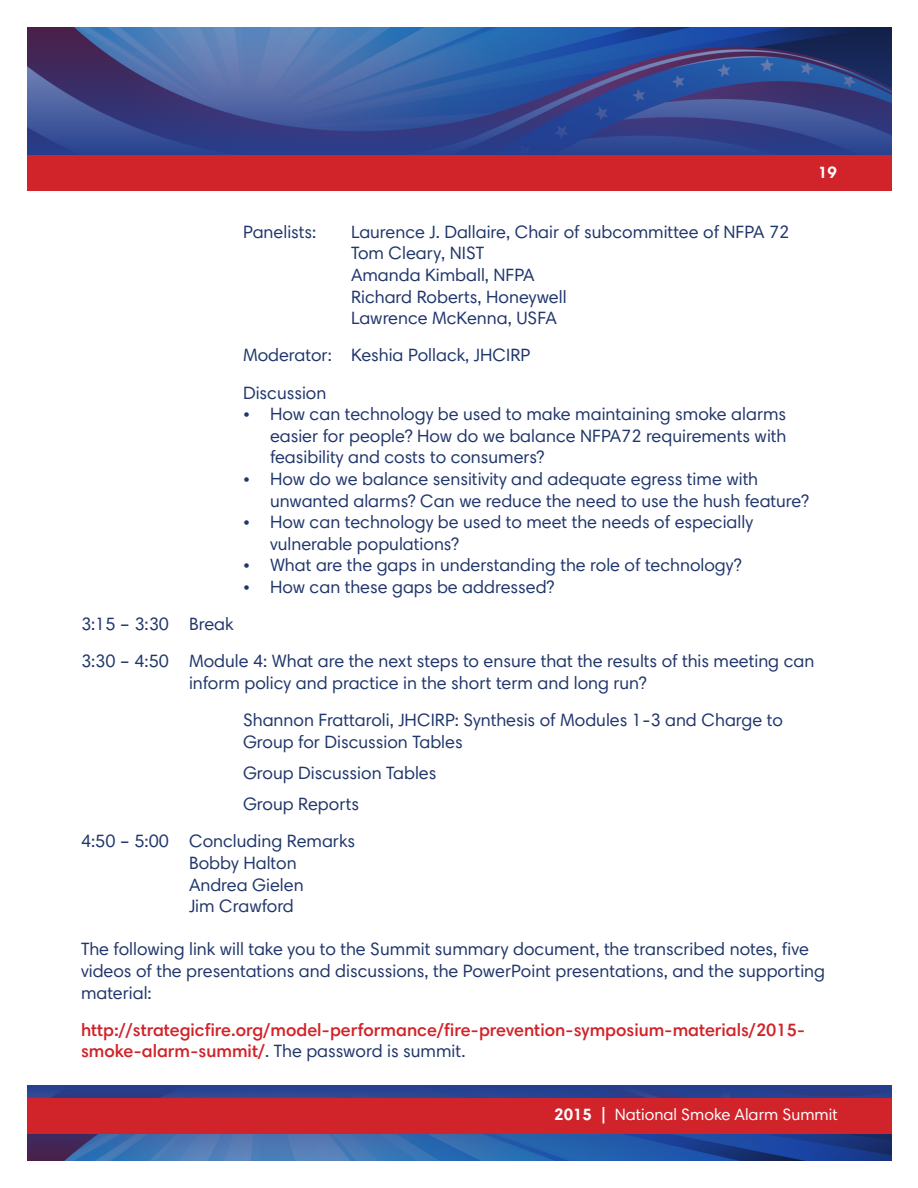
<style>
.page{position:relative;width:918px;height:1188px;background:#fff}
.page>*{position:absolute;margin:0;border:0;box-sizing:border-box;transform-origin:0 0}
.t1{font:18px/21.6px "Harmonia Sans Std";color:#21376c}
.t2{font:600 18px/21.6px "Harmonia Sans Std";color:#d1232a}
.t3{font:16.5px "Harmonia Sans Std";color:#fff}
.t4{font:700 16.5px "Harmonia Sans Std";color:#fff}
.s1{font-weight:400;color:#21376c}
.s2{font-weight:700}
</style>
<div class="page">
<img style="left:28px;top:27px;width:864px;height:128px">
<img style="left:28px;top:1086px;width:864px;height:75px">
<div style="left:28px;top:155px;width:864px;height:35px;background:#d1232a"></div>
<div style="left:28px;top:1098px;width:864px;height:35px;background:#d1232a"></div>
<p class="t4" style="left:818px;top:162px;width:20px">19</p>
<p class="t1" style="left:243px;top:221px;width:75px">Panelists:</p>
<p class="t1" style="left:351px;top:221px;width:440px">Laurence J. Dallaire, Chair of subcommittee of NFPA 72</p>
<p class="t1" style="left:351px;top:242px;width:135px">Tom Cleary, NIST</p>
<p class="t1" style="left:351px;top:264px;width:185px">Amanda Kimball, NFPA</p>
<p class="t1" style="left:351px;top:285px;width:217px">Richard Roberts, Honeywell</p>
<p class="t1" style="left:351px;top:307px;width:207px">Lawrence McKenna, USFA</p>
<p class="t1" style="left:243px;top:344px;width:289px">Moderator: Keshia Pollack, JHCIRP</p>
<p class="t1" style="left:243px;top:381px;width:85px">Discussion</p>
<p class="t1" style="left:270px;top:403px;width:518px;text-align:justify;text-indent:-27px">• How can technology be used to make maintaining smoke alarms easier for people? How do we balance NFPA72 requirements with feasibility and costs to consumers?</p>
<p class="t1" style="left:270px;top:468px;width:541px;text-indent:-27px">• How do we balance sensitivity and adequate egress time with unwanted alarms? Can we reduce the need to use the hush feature?</p>
<p class="t1" style="left:270px;top:511px;width:485px;text-indent:-27px">• How can technology be used to meet the needs of especially vulnerable populations?</p>
<p class="t1" style="left:243px;top:554px;width:500px">• What are the gaps in understanding the role of technology?</p>
<p class="t1" style="left:243px;top:576px;width:313px">• How can these gaps be addressed?</p>
<p class="t1" style="left:81px;top:613px;width:154px">3:15 – 3:30 Break</p>
<p class="t1" style="left:189px;top:650px;width:627px;text-indent:-108px">3:30 – 4:50 Module 4: What are the next steps to ensure that the results of this meeting can inform policy and practice in the short term and long run?</p>
<p class="t1" style="left:243px;top:709px;width:541px">Shannon Frattaroli, JHCIRP: Synthesis of Modules 1-3 and Charge to<br>Group for Discussion Tables</p>
<p class="t1" style="left:243px;top:762px;width:195px">Group Discussion Tables</p>
<p class="t1" style="left:243px;top:793px;width:118px">Group Reports</p>
<p class="t1" style="left:81px;top:830px;width:276px">4:50 – 5:00 Concluding Remarks</p>
<p class="t1" style="left:189px;top:852px;width:109px">Bobby Halton</p>
<p class="t1" style="left:189px;top:873px;width:116px">Andrea Gielen</p>
<p class="t1" style="left:189px;top:895px;width:106px">Jim Crawford</p>
<p class="t1" style="left:81px;top:938px;width:746px">The following link will take you to the Summit summary document, the transcribed notes, five videos of the presentations and discussions, the PowerPoint presentations, and the supporting material:</p>
<p class="t2" style="left:81px;top:1019px;width:726px">http://strategicfire.org/model-performance/fire-prevention-symposium-materials/2015- smoke-alarm-summit/<span class="s1">. The password is summit.</span></p>
<p class="t3" style="left:554px;top:1104px;width:285px"><span class="s2">2015 |</span> National Smoke Alarm Summit</p>
</div>
